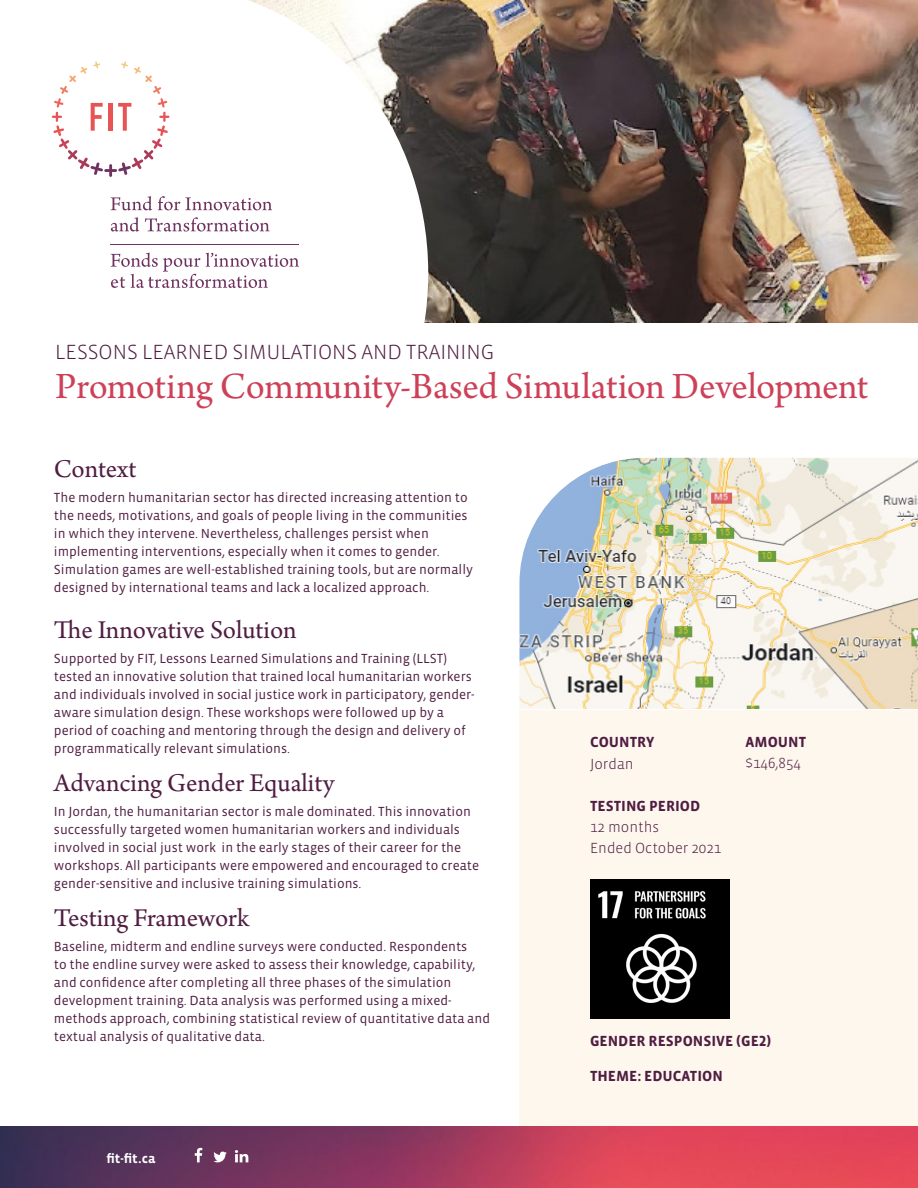
<style>
.page{position:relative;width:918px;height:1188px;background:#fff}
.page>*{position:absolute;margin:0;border:0;box-sizing:border-box;transform-origin:0 0}
.t1{font:39px "Arno Pro";letter-spacing:-.01em;color:#cd4158}
.t2{font:27px "Arno Pro";color:#501d42}
.t3{font:300 21px "Vista Sans OTCE";color:#501d42}
.t4{font:700 15px "Vista Sans OTCE";color:#501d42}
.t5{font:300 15px/21px "Vista Sans OTCE";color:#501d42}
.t6{font:13.5px/18px "Vista Sans OTCE";color:#501d42}
.t7{font:700 13.5px "Vista Sans OTCE";color:#fff}
</style>
<div class="page">
<img style="left:428px;top:0;width:490px;height:323px">
<svg style="left:51px;top:0;width:377px;height:323px"></svg>
<div style="left:519px;top:710px;width:399px;height:471px;background:#fdf7ee"></div>
<img style="left:519px;top:458px;width:399px;height:251px">
<svg style="left:111px;top:196px;width:41px;height:14px"></svg>
<svg style="left:158px;top:196px;width:114px;height:14px"></svg>
<svg style="left:111px;top:217px;width:28px;height:15px"></svg>
<svg style="left:145px;top:217px;width:125px;height:15px"></svg>
<svg style="left:111px;top:253px;width:188px;height:35px"></svg>
<hr style="left:111px;top:244px;width:188px;height:1px;background:#703260">
<svg style="left:52px;top:62px;width:117px;height:115px"></svg>
<img style="left:591px;top:879px;width:139px;height:139px">
<img style="left:0;top:1126px;width:918px;height:62px">
<svg style="left:213px;top:1152px;width:14px;height:10px"></svg>
<svg style="left:195px;top:1148px;width:7px;height:14px"></svg>
<svg style="left:235px;top:1150px;width:13px;height:12px"></svg>
<h3 class="t3" style="left:55px;top:340px;width:441px">LESSONS LEARNED SIMULATIONS AND TRAINING</h3>
<h1 class="t1" style="left:55px;top:364px;width:815px">Promoting Community-Based Simulation Development</h1>
<h2 class="t2" style="left:54px;top:454px;width:84px">Context</h2>
<p class="t6" style="left:54px;top:489px;width:421px">The modern humanitarian sector has directed increasing attention to the needs, motivations, and goals of people living in the communities in which they intervene. Nevertheless, challenges persist when implementing interventions, especially when it comes to gender.<br>Simulation games are well-established training tools, but are normally designed by international teams and lack a localized approach.</p>
<h2 class="t2" style="left:54px;top:614px;width:244px">The Innovative Solution</h2>
<p class="t6" style="left:54px;top:649px;width:422px">Supported by FIT, Lessons Learned Simulations and Training (LLST) tested an innovative solution that trained local humanitarian workers and individuals involved in social justice work in participatory, gender&shy;aware simulation design. These workshops were followed up by a period of coaching and mentoring through the design and delivery of programmatically relevant simulations.</p>
<h2 class="t2" style="left:54px;top:767px;width:282px">Advancing Gender Equality</h2>
<p class="t6" style="left:54px;top:802px;width:427px">In Jordan, the humanitarian sector is male dominated. This innovation successfully targeted women humanitarian workers and individuals involved in social just work in the early stages of their career for the workshops. All participants were empowered and encouraged to create gender-sensitive and inclusive training simulations.</p>
<h2 class="t2" style="left:54px;top:902px;width:197px">Testing Framework</h2>
<p class="t6" style="left:54px;top:937px;width:438px">Baseline, midterm and endline surveys were conducted. Respondents<br>to the endline survey were asked to assess their knowledge, capability, and confidence after completing all three phases of the simulation development training. Data analysis was performed using a mixed&shy;methods approach, combining statistical review of quantitative data and textual analysis of qualitative data.</p>
<p class="t7" style="left:106px;top:1151px;width:51px">fit-fit.ca</p>
<p class="t4" style="left:590px;top:733px;width:66px">COUNTRY</p>
<p class="t5" style="left:590px;top:753px;width:45px">Jordan</p>
<p class="t4" style="left:590px;top:797px;width:112px">TESTING PERIOD</p>
<p class="t5" style="left:590px;top:816px;width:133px">12 months<br>Ended October 2021</p>
<p class="t4" style="left:746px;top:733px;width:62px">AMOUNT</p>
<p class="t5" style="left:746px;top:752px;width:57px">$146,854</p>
<p class="t4" style="left:590px;top:1033px;width:183px">GENDER RESPONSIVE (GE2)</p>
<p class="t4" style="left:590px;top:1067px;width:134px">THEME: EDUCATION</p>
</div>
